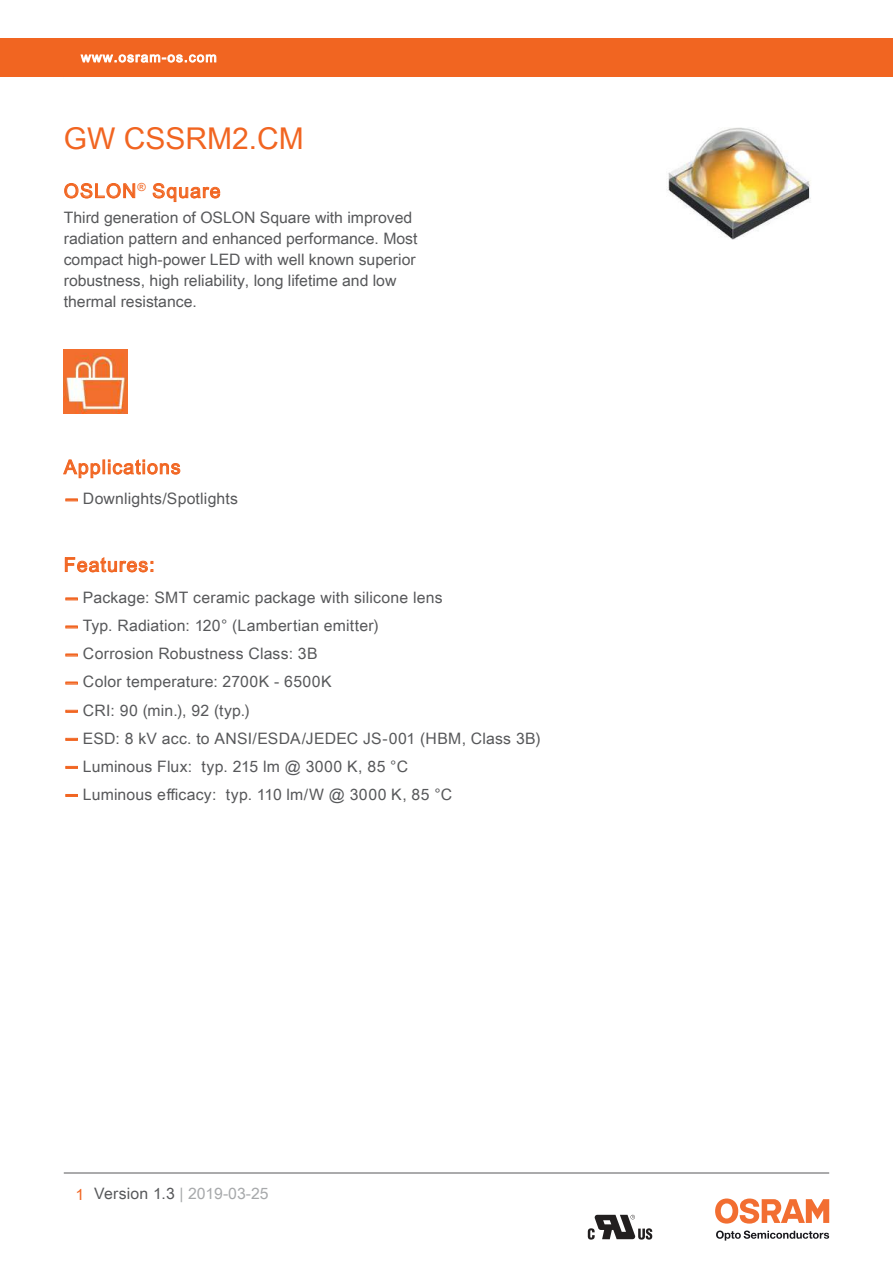
<style>
.page{position:relative;width:893px;height:1263px;background:#fff}
.page>*{position:absolute;margin:0;border:0;box-sizing:border-box;transform-origin:0 0}
.t1{font:30px "Arial Unicode MS";color:#f16521}
.t2{font:19.5px "Arial Unicode MS";letter-spacing:.055em;color:#f16521}
.t3{font:15.75px/21px "Arial Unicode MS";letter-spacing:.005em;color:#57585a}
.t4{font:15.75px "Arial Unicode MS";color:#a7a9ab}
.t5{font:13.5px "Arial Unicode MS";letter-spacing:.085em;color:#fff}
.s1{font-family:"Helvetica Neue LT Pro";font-weight:700;color:#f16521}
.s2{color:#f16521}
.s3{color:#57585a}
</style>
<div class="page">
<hr style="left:64px;top:1173px;width:765px;height:1px;background:#57585a">
<svg style="left:716px;top:1230px;width:113px;height:10px"></svg>
<svg style="left:715px;top:1198px;width:114px;height:25px"></svg>
<div style="left:0;top:38px;width:893px;height:39px;background:#f16521"></div>
<svg style="left:80px;top:54px;width:137px;height:9px"></svg>
<svg style="left:588px;top:1215px;width:64px;height:24px"></svg>
<svg style="left:63px;top:459px;width:118px;height:19px"></svg>
<img style="left:666px;top:128px;width:145px;height:112px">
<svg style="left:64px;top:183px;width:72px;height:16px"></svg>
<svg style="left:152px;top:183px;width:69px;height:19px"></svg>
<img style="left:64px;top:350px;width:63px;height:63px">
<svg style="left:66px;top:499px;width:11px;height:2px"></svg>
<svg style="left:65px;top:557px;width:88px;height:16px"></svg>
<svg style="left:66px;top:598px;width:11px;height:2px"></svg>
<svg style="left:66px;top:626px;width:11px;height:2px"></svg>
<svg style="left:66px;top:654px;width:11px;height:2px"></svg>
<svg style="left:66px;top:682px;width:11px;height:2px"></svg>
<svg style="left:66px;top:710px;width:11px;height:2px"></svg>
<svg style="left:66px;top:738px;width:11px;height:2px"></svg>
<svg style="left:66px;top:766px;width:11px;height:2px"></svg>
<svg style="left:66px;top:794px;width:11px;height:2px"></svg>
<p class="t5" style="left:81px;top:52px;width:137px">www.osram-os.com</p>
<h1 class="t1" style="left:64px;top:127px;width:242px">GW CSSRM2.CM</h1>
<p class="t2" style="left:64px;top:183px;width:158px">OSLON<sup>®</sup> Square</p>
<p class="t3" style="left:64px;top:208px;width:355px">Third generation of OSLON Square with improved radiation pattern and enhanced performance. Most compact high-power LED with well known superior robustness, high reliability, long lifetime and low thermal resistance.</p>
<p class="t2" style="left:64px;top:460px;width:118px">Applications</p>
<p class="t3" style="left:64px;top:490px;width:176px"><span class="s1">—</span> Downlights/Spotlights</p>
<p class="t2" style="left:64px;top:557px;width:92px">Features:</p>
<p class="t3" style="left:64px;top:589px;width:380px"><span class="s1">—</span> Package: SMT ceramic package with silicone lens</p>
<p class="t3" style="left:64px;top:617px;width:317px"><span class="s1">—</span> Typ. Radiation: 120° (Lambertian emitter)</p>
<p class="t3" style="left:64px;top:645px;width:255px"><span class="s1">—</span> Corrosion Robustness Class: 3B</p>
<p class="t3" style="left:64px;top:673px;width:269px"><span class="s1">—</span> Color temperature: 2700K - 6500K</p>
<p class="t3" style="left:64px;top:701px;width:188px"><span class="s1">—</span> CRI: 90 (min.), 92 (typ.)</p>
<p class="t3" style="left:64px;top:729px;width:478px"><span class="s1">—</span> ESD: 8 kV acc. to ANSI/ESDA/JEDEC JS-001 (HBM, Class 3B)</p>
<p class="t3" style="left:64px;top:757px;width:346px"><span class="s1">—</span> Luminous Flux: typ. 215 lm @ 3000 K, 85 °C</p>
<p class="t3" style="left:64px;top:783px;width:390px"><span class="s1">—</span> Luminous e昀케cacy: typ. 110 lm/W @ 3000 K, 85 °C</p>
<p class="t4" style="left:76px;top:1188px;width:194px"><span class="s2">1</span> <span class="s3">Version 1.3</span> | 2019-03-25</p>
</div>
